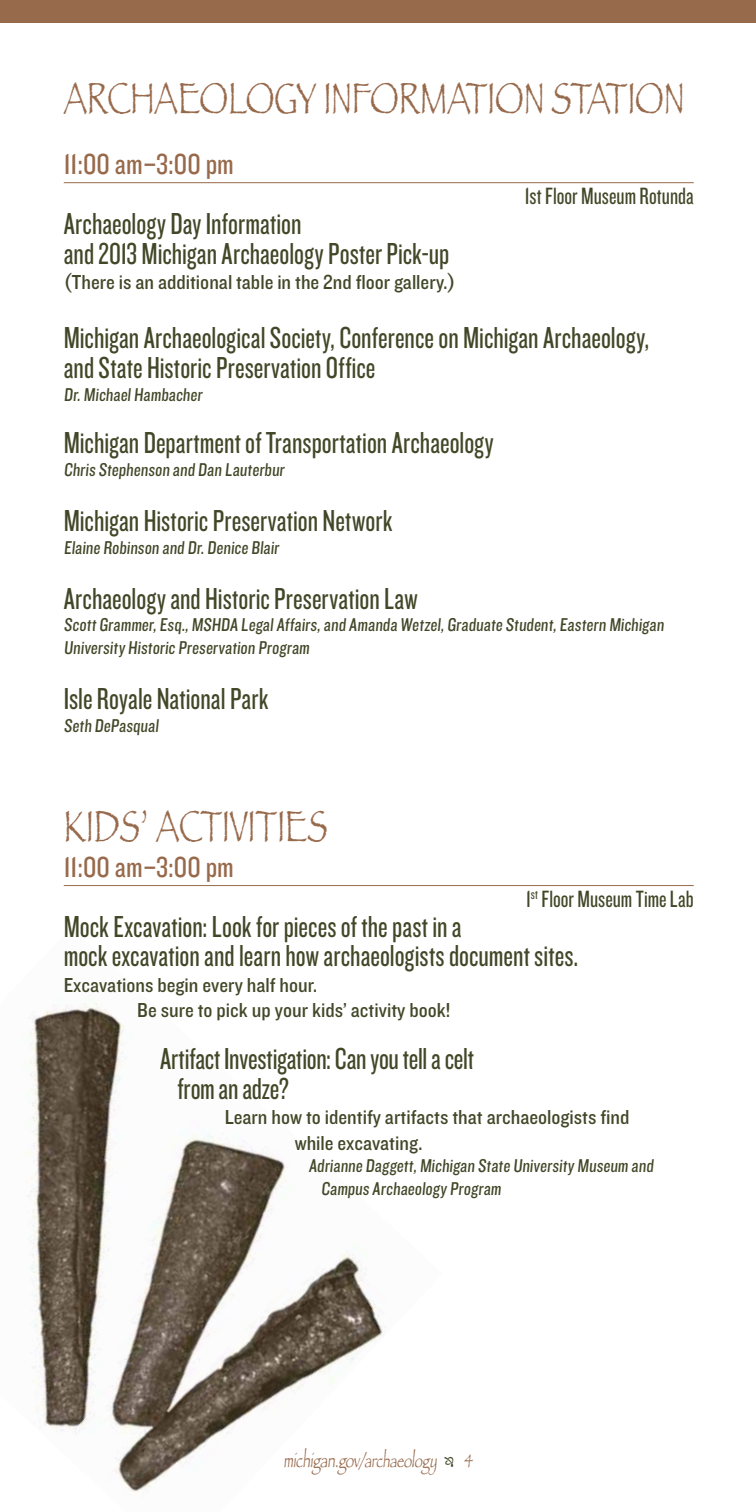
<style>
.page{position:relative;width:756px;height:1512px;background:#fff}
.page>*{position:absolute;margin:0;border:0;box-sizing:border-box;transform-origin:0 0}
.t1{font:condensed 45.5px "Papyrus";color:#986a4c}
.t2{font:31.5px/29.8px "Knockout HTF28 Junior Featherwt";color:#414727}
.t3{font:30.1px "Knockout HTF29 Junior Liteweight";color:#986a4c}
.t4{font:24.5px "Knockout HTF28 Junior Featherwt";color:#414727}
.t5{font:21px/25.2px "Knockout HTF30 Junior Welterwt";color:#414727}
.t6{font:condensed 20.12px "Papyrus";color:#986a4c}
.t7{font:19.25px/22.8px "Knockout HTF29 Junior Liteweight";color:#414727}
.t8{font:condensed 19.25px "Papyrus";color:#986a4c}
.s1{font-size:19.25px}
</style>
<div class="page">
<img style="left:25px;top:1003px;width:361px;height:489px">
<hr style="left:64px;top:182px;width:630px;height:1px;background:#986a4c">
<hr style="left:64px;top:885px;width:630px;height:1px;background:#986a4c">
<div style="left:0;top:0;width:756px;height:23px;background:#986a4c"></div>
<h1 class="t1" style="left:64px;top:71px;width:622px">ARCHAEOLOGY INFORMATION STATION</h1>
<p class="t3" style="left:64px;top:149px;width:172px">11:00 am–3:00 pm</p>
<p class="t4" style="left:525px;top:184px;width:170px">1st Floor Museum Rotunda</p>
<p class="t2" style="left:64px;top:209px;width:387px">Archaeology Day Information<br>and 2013 Michigan Archaeology Poster Pick-up</p>
<p class="t5" style="left:64px;top:270px;width:393px">(There is an additional table in the 2nd floor gallery.)</p>
<p class="t2" style="left:64px;top:324px;width:587px">Michigan Archaeological Society, Conference on Michigan Archaeology, and State Historic Preservation Office</p>
<p class="t7" style="left:64px;top:384px;width:142px">Dr.MichaelHambacher</p>
<p class="t2" style="left:64px;top:429px;width:432px">Michigan Department of Transportation Archaeology</p>
<p class="t7" style="left:64px;top:459px;width:224px">Chris Stephenson and Dan Lauterbur</p>
<p class="t2" style="left:64px;top:506px;width:330px">Michigan Historic Preservation Network</p>
<p class="t7" style="left:64px;top:537px;width:219px">Elaine Robinson and Dr.Denice Blair</p>
<p class="t2" style="left:64px;top:584px;width:355px">Archaeology and Historic Preservation Law</p>
<p class="t7" style="left:64px;top:614px;width:604px">Scott Grammer,Esq.,MSHDA LegalAffairs,and Amanda Wetzel,Graduate Student,Eastern Michigan<br>University Historic Preservation Program</p>
<p class="t2" style="left:64px;top:685px;width:206px">Isle Royale National Park</p>
<p class="t7" style="left:64px;top:715px;width:98px">Seth DePasqual</p>
<h1 class="t1" style="left:64px;top:799px;width:266px">KIDS’ ACTIVITIES</h1>
<p class="t3" style="left:64px;top:852px;width:172px">11:00 am–3:00 pm</p>
<p class="t4" style="left:526px;top:887px;width:169px">1<sup>st</sup> Floor Museum Time Lab</p>
<p class="t2" style="left:64px;top:912px;width:516px">Mock Excavation: Look for pieces of the past in a<br>mock excavation and learn how archaeologists document sites.</p>
<p class="t5" style="left:137px;top:973px;width:315px;text-indent:-74px">Excavations begin every half hour.<br>Be sure to pick up your kids’ activity book!</p>
<p class="t2" style="left:178px;top:1045px;width:298px;text-indent:-18px">Artifact Investigation: Can you tell a celt from an adze?</p>
<p class="t5" style="left:295px;top:1106px;width:336px;text-indent:-70px">Learn how to identify artifacts that archaeologists find while excavating.</p>
<p class="t7" style="left:321px;top:1155px;width:336px;text-indent:-12px">Adrianne Daggett,Michigan State University Museum and<br>Campus Archaeology Program</p>
<p class="t6" style="left:284px;top:1448px;width:155px">michigan.gov<span class="s1">/archaeology</span></p>
<p class="t8" style="left:464px;top:1449px;width:13px">4</p>
</div>
